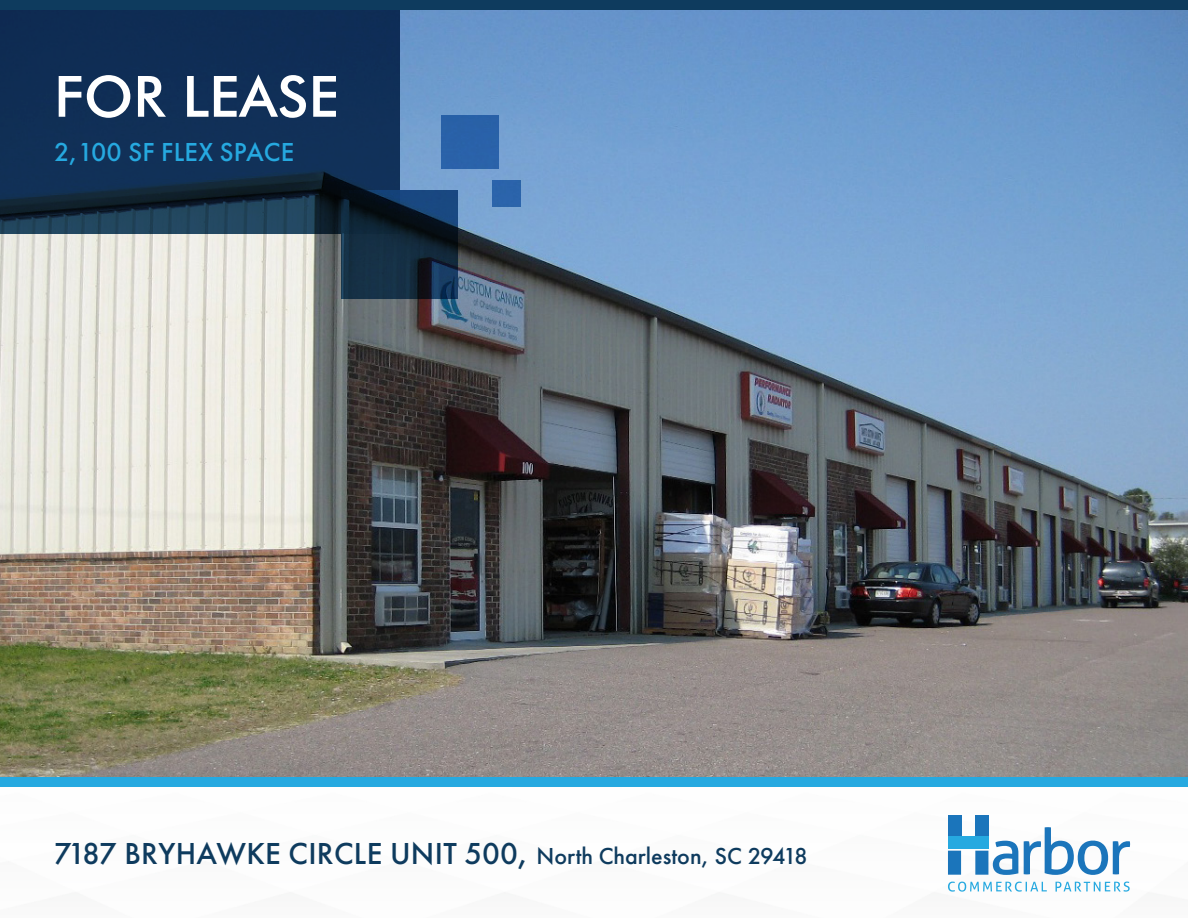
<style>
.page{position:relative;width:1188px;height:918px;background:#fff}
.page>*{position:absolute;margin:0;border:0;box-sizing:border-box;transform-origin:0 0}
.t1{font:500 57px "Futura BT";color:#fff}
.t2{font:500 31.5px "Futura PT";letter-spacing:.01em;color:#0e3b5e}
.t3{font:500 27px "Futura PT";letter-spacing:.01em;color:#26a9e0}
.s1{font-size:33.6px}
.s2{font-size:24px}
</style>
<div class="page">
<img style="left:0;top:9px;width:1188px;height:768px">
<img style="left:0;top:786px;width:1188px;height:106px">
<div style="left:0;top:777px;width:1188px;height:9px;background:#26a9e0"></div>
<div style="left:975px;top:851px;width:13px;height:24px;background:#1b75bb"></div>
<div style="left:948px;top:851px;width:13px;height:24px;background:#1b75bb"></div>
<div style="left:948px;top:837px;width:40px;height:12px;background:#26a9e0"></div>
<div style="left:975px;top:815px;width:13px;height:20px;background:#1b75bb"></div>
<div style="left:948px;top:815px;width:13px;height:20px;background:#1b75bb"></div>
<svg style="left:993px;top:841px;width:25px;height:34px"></svg>
<svg style="left:1024px;top:827px;width:106px;height:48px"></svg>
<svg style="left:948px;top:882px;width:99px;height:10px"></svg>
<svg style="left:1056px;top:882px;width:74px;height:10px"></svg>
<svg style="left:0;top:9px;width:400px;height:225px;background:#112e52"></svg>
<svg style="left:341px;top:191px;width:117px;height:108px;background:#11293f"></svg>
<div style="left:442px;top:116px;width:57px;height:53px;background:#2961a9"></div>
<div style="left:492px;top:180px;width:29px;height:27px;background:#2b64ab"></div>
<div style="left:0;top:0;width:1188px;height:9px;background:#0e3b5e"></div>
<p class="t1" style="left:54px;top:62px;width:286px">FOR LEASE</p>
<p class="t3" style="left:54px;top:136px;width:242px">2,100 SF FLEX SPACE</p>
<p class="t2" style="left:54px;top:835px;width:755px">7187 BRYHAWKE CIRCLE UNIT 500<span class="s1">,</span> <span class="s2">North Charleston, SC 29418</span></p>
</div>
